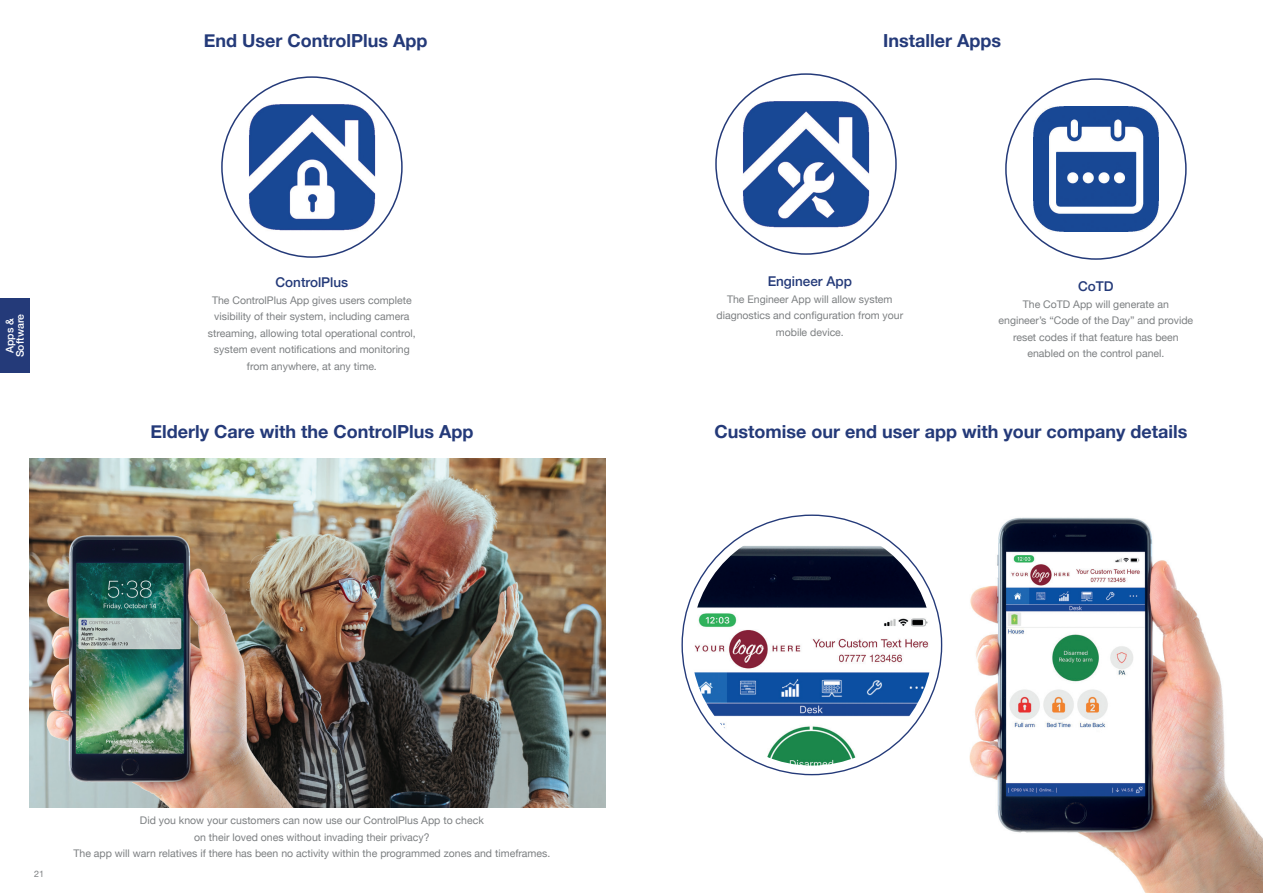
<style>
.page{position:relative;width:1263px;height:893px;background:#fff}
.page>*{position:absolute;margin:0;border:0;box-sizing:border-box;transform-origin:0 0}
.t1{font:700 18px "Helvetica Neue";color:#243a79}
.t2{font:500 13.5px "Helvetica Neue";color:#243a79}
.t3{font:10.5px/16.5px "Helvetica Neue";color:#7c7f81;text-align:center}
.t4{font:500 10.5px/10.5px "Helvetica Neue";color:#fff;text-align:center}
.t5{font:9px "Helvetica Neue";color:#7c7f81}
</style>
<div class="page">
<img style="left:30px;top:459px;width:576px;height:348px">
<img style="left:29px;top:523px;width:297px;height:284px">
<img style="left:240px;top:96px;width:144px;height:143px">
<img style="left:734px;top:92px;width:144px;height:144px">
<img style="left:1024px;top:97px;width:144px;height:144px">
<img style="left:969px;top:517px;width:294px;height:376px">
<img style="left:691px;top:524px;width:241px;height:242px;border-radius:121px">
<div style="left:0;top:298px;width:30px;height:75px;background:#243a79"></div>
<p class="t4" style="left:4px;top:357px;width:45px;rotate:-90deg">Apps &amp;<br>Software</p>
<p class="t1" style="left:204px;top:27px;width:225px">End User ControlPlus App</p>
<p class="t2" style="left:275px;top:272px;width:74px">ControlPlus</p>
<p class="t3" style="left:208px;top:292px;width:209px">The ControlPlus App gives users complete visibility of their system, including camera streaming, allowing total operational control, system event notifications and monitoring from anywhere, at any time.</p>
<p class="t1" style="left:883px;top:27px;width:119px">Installer Apps</p>
<p class="t2" style="left:768px;top:271px;width:86px">Engineer App</p>
<p class="t3" style="left:716px;top:291px;width:188px">The Engineer App will allow system diagnostics and configuration from your mobile device.</p>
<p class="t2" style="left:1078px;top:276px;width:37px">CoTD</p>
<p class="t3" style="left:998px;top:296px;width:196px">The CoTD App will generate an engineer’s “Code of the Day” and provide reset codes if that feature has been enabled on the control panel.</p>
<p class="t1" style="left:150px;top:417px;width:324px">Elderly Care with the ControlPlus App</p>
<p class="t1" style="left:714px;top:417px;width:474px">Customise our end user app with your company details</p>
<p class="t5" style="left:34px;top:867px;width:12px">21</p>
<p class="t3" style="left:140px;top:813px;width:345px">Did you know your customers can now use our ControlPlus App to check</p>
<p class="t3" style="left:194px;top:829px;width:237px">on their loved ones without invading their privacy?</p>
<p class="t3" style="left:73px;top:846px;width:478px">The app will warn relatives if there has been no activity within the programmed zones and timeframes.</p>
</div>
